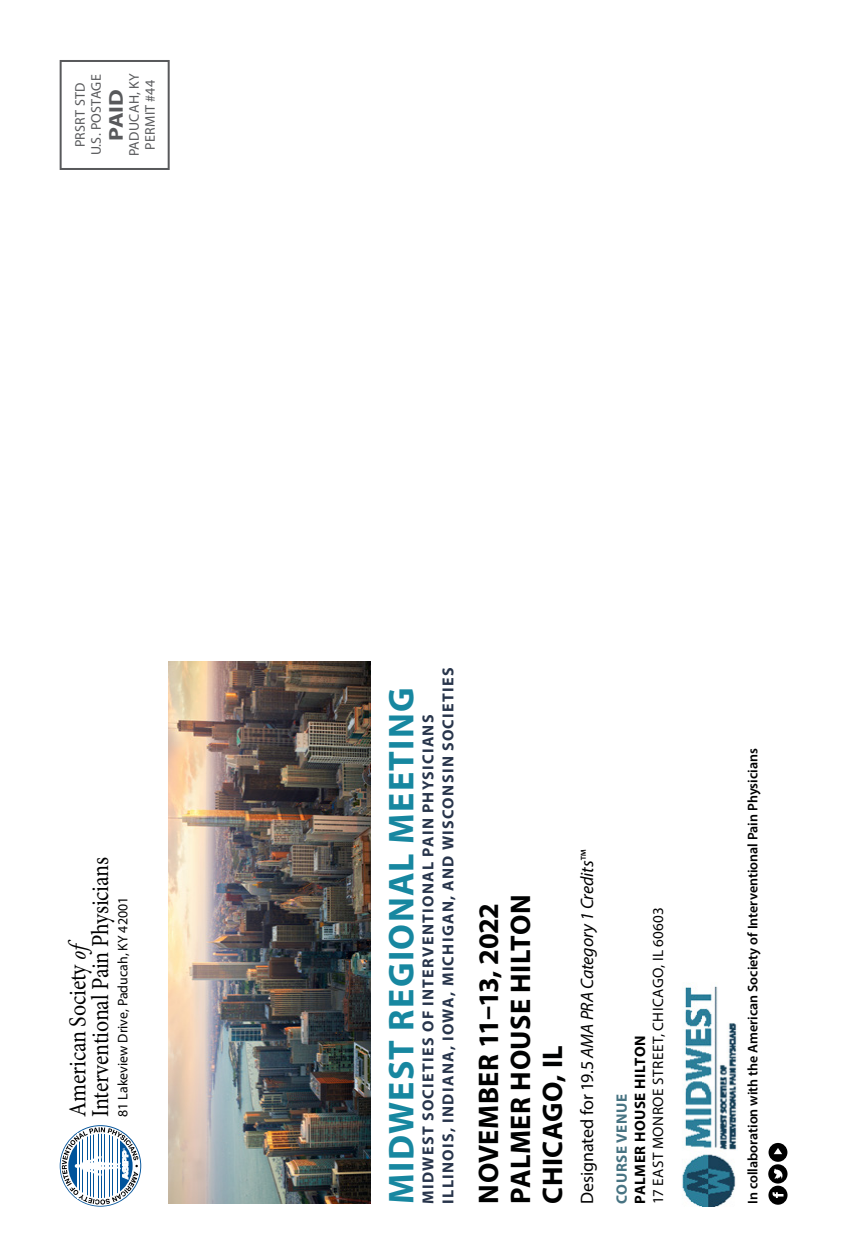
<style>
.page{position:relative;width:841px;height:1260px;background:#fff}
.page>*{position:absolute;margin:0;border:0;box-sizing:border-box;transform-origin:0 0}
.t1{font:700 36px "Myriad Pro";letter-spacing:.04em;color:#1787a0}
.t2{font:700 28.4px/32px "Myriad Pro";letter-spacing:.02em;color:#000101}
.t3{font:24.4px/22.6px "Minion Pro";letter-spacing:-.01em;color:#000;scale:.9 1}
.t4{font:700 20px "Myriad Pro";color:#58595b;scale:1.2 1}
.t5{font:italic 18px "Myriad Pro";letter-spacing:-.005em;color:#000}
.t6{font:700 16px/20px "Myriad Pro";letter-spacing:.085em;color:#28354b}
.t7{font:15px "Myriad Pro";letter-spacing:.035em;color:#000}
.t8{font:700 15px "Myriad Pro";letter-spacing:.035em;color:#000}
.t9{font:700 15px "Myriad Pro";letter-spacing:.035em;color:#477382}
.t10{font:600 14px "Myriad Pro";color:#000}
.t11{font:14px/16px "Myriad Pro";letter-spacing:.02em;color:#58595b;text-align:center}
.t12{font:14px "Myriad Pro";color:#000}
.s1{font-family:"Adobe Garamond Pro";font-style:italic}
.s2{font-style:normal}
</style>
<div class="page">
<div style="left:60px;top:60px;width:110px;height:110px;border:2px solid #58595b"></div>
<svg style="left:60px;top:1125px;width:81px;height:82px"></svg>
<svg style="left:768px;top:1164px;width:19px;height:20px"></svg>
<svg style="left:774px;top:1168px;width:8px;height:11px"></svg>
<div style="left:768px;top:1143px;width:19px;height:19px;background:#000;border-radius:50%"></div>
<svg style="left:774px;top:1148px;width:8px;height:6px"></svg>
<div style="left:768px;top:1186px;width:19px;height:19px;background:#000;border-radius:50%"></div>
<svg style="left:772px;top:1192px;width:11px;height:6px"></svg>
<img style="left:682px;top:986px;width:55px;height:221px">
<img style="left:168px;top:661px;width:202px;height:543px">
<p class="t11" style="left:72px;top:155px;width:82px;rotate:-90deg">PRSRT STD<br>U.S. POSTAGE</p>
<p class="t11" style="left:126px;top:156px;width:84px;rotate:-90deg">PADUCAH, KY<br>PERMIT #44</p>
<p class="t4" style="left:103px;top:141px;width:44px;rotate:-90deg">PAID</p>
<h3 class="t3" style="left:67px;top:1117px;width:290px;rotate:-90deg">American Society <span class="s1">of<br></span>Interventional Pain Physicians</h3>
<p class="t12" style="left:114px;top:1117px;width:221px;rotate:-90deg">81 Lakeview Drive, Paducah, KY 42001</p>
<h1 class="t1" style="left:378px;top:1204px;width:518px;rotate:-90deg">MIDWEST REGIONAL MEETING</h1>
<p class="t6" style="left:417px;top:1204px;width:538px;rotate:-90deg">MIDWEST SOCIETIES OF INTERVENTIONAL PAIN PHYSICIANS<br>ILLINOIS, INDIANA, IOWA, MICHIGAN, AND WISCONSIN SOCIETIES</p>
<h2 class="t2" style="left:471px;top:1204px;width:310px;rotate:-90deg">NOVEMBER 11–13, 2022<br>PALMER HOUSE HILTON<br>CHICAGO, IL</h2>
<p class="t5" style="left:576px;top:1204px;width:356px;rotate:-90deg"><span class="s2">Designated for 19.5</span> AMA PRA Category 1 Credits™</p>
<p class="t7" style="left:649px;top:1204px;width:298px;rotate:-90deg">17 EAST MONROE STREET, CHICAGO, IL 60603</p>
<p class="t8" style="left:630px;top:1204px;width:170px;rotate:-90deg">PALMER HOUSE HILTON</p>
<p class="t9" style="left:612px;top:1204px;width:111px;rotate:-90deg">COURSE VENUE</p>
<p class="t10" style="left:744px;top:1204px;width:457px;rotate:-90deg">In collaboration with the American Society of Interventional Pain Physicians</p>
</div>
